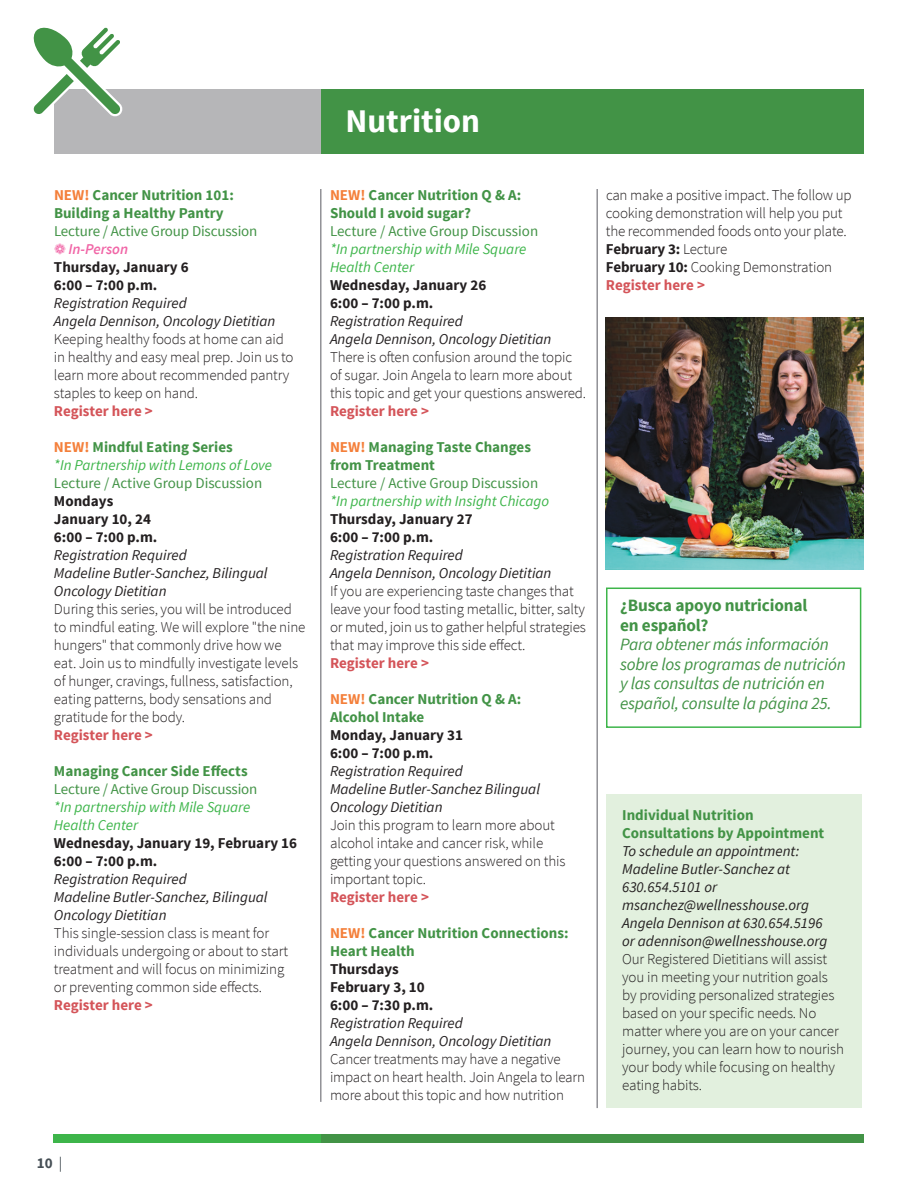
<style>
.page{position:relative;width:918px;height:1188px;background:#fff}
.page>*{position:absolute;margin:0;border:0;box-sizing:border-box;transform-origin:0 0}
.t1{font:700 33px "Source Sans Pro";color:#fff}
.t2{font:italic 17.25px/19.5px "Source Sans Pro";letter-spacing:-.01em;color:#429346}
.t3{font:700 17.25px/19.5px "Source Sans Pro";letter-spacing:-.01em;color:#429346}
.t4{font:300 15px/18px "Source Sans Pro";letter-spacing:-.01em;color:#231f20}
.t5{font:italic 15px/18px "Source Sans Pro";color:#231f20}
.t6{font:700 15px/18px "Source Sans Pro";color:#429346}
.t7{font:700 15px/18px "Source Sans Pro";color:#231f20}
.t8{font:italic 15px/18px "Source Sans Pro";color:#3db54a}
.t9{font:15px "Source Sans Pro";letter-spacing:-.005em;color:#429346}
.t10{font:700 15px "Source Sans Pro";color:#d45459}
.t11{font:italic 600 15px "Source Sans Pro";color:#f166a7}
.t12{font:700 15px "Source Sans Pro";color:#464f55}
.s1{color:#f47f3a}
.s2{font-weight:700;font-style:normal;color:#f47f3a}
.s3{font-weight:700;font-style:normal;color:#429346}
.s4{font-weight:400}
.s5{font-weight:700}
.s6{font-weight:700;color:#d45459}
</style>
<div class="page">
<div style="left:54px;top:89px;width:268px;height:64px;background:#b6b6b8"></div>
<div style="left:54px;top:1134px;width:268px;height:9px;background:#3db54a"></div>
<div style="left:321px;top:89px;width:543px;height:64px;background:#429346"></div>
<div style="left:321px;top:1134px;width:543px;height:9px;background:#429346"></div>
<div style="left:606px;top:795px;width:255px;height:313px;background:#e2f0de"></div>
<div style="left:606px;top:588px;width:255px;height:140px;border:2px solid #3db54a"></div>
<img style="left:606px;top:317px;width:258px;height:253px">
<svg style="left:33px;top:27px;width:90px;height:90px"></svg>
<hr style="left:596px;top:189px;width:2px;height:919px;background:#919196">
<hr style="left:320px;top:189px;width:2px;height:913px;background:#919196">
<p class="t6" style="left:54px;top:187px;width:181px"><span class="s1">NEW!</span> Cancer Nutrition 101:<br>Building a Healthy Pantry</p>
<p class="t9" style="left:54px;top:222px;width:205px">Lecture / Active Group Discussion</p>
<p class="t11" style="left:68px;top:240px;width:61px">In-Person</p>
<p class="t7" style="left:54px;top:259px;width:136px">Thursday, January 6<br>6:00 – 7:00 p.m.</p>
<p class="t5" style="left:54px;top:294px;width:223px">Registration Required<br>Angela Dennison, Oncology Dietitian</p>
<p class="t4" style="left:54px;top:330px;width:241px">Keeping healthy foods at home can aid in healthy and easy meal prep. Join us to learn more about recommended pantry staples to keep on hand.</p>
<p class="t10" style="left:54px;top:402px;width:100px">Register here &gt;</p>
<p class="t8" style="left:54px;top:438px;width:220px"><span class="s2">NEW!</span> <span class="s3">Mindful Eating Series<br></span>*In Partnership with Lemons of Love</p>
<p class="t9" style="left:54px;top:474px;width:210px">Lecture / Active Group Discussion</p>
<p class="t7" style="left:54px;top:493px;width:105px">Mondays<br>January 10, 24<br>6:00 – 7:00 p.m.</p>
<p class="t5" style="left:54px;top:546px;width:215px">Registration Required<br>Madeline Butler-Sanchez, Bilingual<br>Oncology Dietitian</p>
<p class="t4" style="left:54px;top:600px;width:253px">During this series, you will be introduced to mindful eating. We will explore "the nine hungers" that commonly drive how we eat. Join us to mindfully investigate levels of hunger, cravings, fullness, satisfaction, eating patterns, body sensations and gratitude for the body.</p>
<p class="t10" style="left:54px;top:726px;width:100px">Register here &gt;</p>
<p class="t6" style="left:54px;top:763px;width:195px">Managing Cancer Side Effects</p>
<p class="t9" style="left:54px;top:780px;width:205px">Lecture / Active Group Discussion</p>
<p class="t8" style="left:54px;top:798px;width:198px">*In partnership with Mile Square<br>Health Center</p>
<p class="t7" style="left:54px;top:835px;width:245px">Wednesday, January 19, February 16<br>6:00 – 7:00 p.m.</p>
<p class="t5" style="left:54px;top:870px;width:215px">Registration Required<br>Madeline Butler-Sanchez, Bilingual<br>Oncology Dietitian</p>
<p class="t4" style="left:54px;top:924px;width:236px">This single-session class is meant for individuals undergoing or about to start treatment and will focus on minimizing or preventing common side effects.</p>
<p class="t10" style="left:54px;top:996px;width:100px">Register here &gt;</p>
<p class="t12" style="left:37px;top:1154px;width:27px">10 <span class="s4">|</span></p>
<h1 class="t1" style="left:346px;top:100px;width:136px">Nutrition</h1>
<p class="t6" style="left:330px;top:187px;width:193px"><span class="s1">NEW!</span> Cancer Nutrition Q &amp; A:<br>Should I avoid sugar?</p>
<p class="t9" style="left:330px;top:222px;width:210px">Lecture / Active Group Discussion</p>
<p class="t8" style="left:330px;top:240px;width:198px">*In partnership with Mile Square<br>Health Center</p>
<p class="t7" style="left:330px;top:277px;width:158px">Wednesday, January 26<br>6:00 – 7:00 p.m.</p>
<p class="t5" style="left:330px;top:312px;width:223px">Registration Required<br>Angela Dennison, Oncology Dietitian</p>
<p class="t4" style="left:330px;top:348px;width:258px">There is often confusion around the topic of sugar. Join Angela to learn more about this topic and get your questions answered.</p>
<p class="t10" style="left:330px;top:402px;width:100px">Register here &gt;</p>
<p class="t6" style="left:330px;top:439px;width:203px"><span class="s1">NEW!</span> Managing Taste Changes from Treatment</p>
<p class="t9" style="left:330px;top:474px;width:210px">Lecture / Active Group Discussion</p>
<p class="t8" style="left:330px;top:492px;width:221px">*In partnership with Insight Chicago</p>
<p class="t7" style="left:330px;top:511px;width:144px">Thursday, January 27<br>6:00 – 7:00 p.m.</p>
<p class="t5" style="left:330px;top:546px;width:223px">Registration Required<br>Angela Dennison, Oncology Dietitian</p>
<p class="t4" style="left:330px;top:582px;width:257px">If you are experiencing taste changes that leave your food tasting metallic, bitter, salty or muted, join us to gather helpful strategies that may improve this side effect.</p>
<p class="t10" style="left:330px;top:654px;width:100px">Register here &gt;</p>
<p class="t6" style="left:330px;top:691px;width:193px"><span class="s1">NEW!</span> Cancer Nutrition Q &amp; A:<br>Alcohol Intake</p>
<p class="t7" style="left:330px;top:727px;width:135px">Monday, January 31<br>6:00 – 7:00 p.m.</p>
<p class="t5" style="left:330px;top:762px;width:212px">Registration Required<br>Madeline Butler-Sanchez Bilingual<br>Oncology Dietitian</p>
<p class="t4" style="left:330px;top:816px;width:237px">Join this program to learn more about alcohol intake and cancer risk, while getting your questions answered on this important topic.</p>
<p class="t10" style="left:330px;top:888px;width:100px">Register here &gt;</p>
<p class="t6" style="left:330px;top:925px;width:240px"><span class="s1">NEW!</span> Cancer Nutrition Connections:<br>Heart Health</p>
<p class="t7" style="left:330px;top:961px;width:105px">Thursdays<br>February 3, 10<br>6:00 – 7:30 p.m.</p>
<p class="t5" style="left:330px;top:1014px;width:223px">Registration Required<br>Angela Dennison, Oncology Dietitian</p>
<p class="t4" style="left:330px;top:1050px;width:257px">Cancer treatments may have a negative impact on heart health. Join Angela to learn more about this topic and how nutrition</p>
<p class="t4" style="left:606px;top:186px;width:247px">can make a positive impact. The follow up cooking demonstration will help you put the recommended foods onto your plate.<br><span class="s5">February 3:</span> Lecture<br><span class="s5">February 10:</span> Cooking Demonstration<br><span class="s6">Register here &gt;</span></p>
<p class="t3" style="left:620px;top:596px;width:189px">¿Busca apoyo nutricional en español?</p>
<p class="t2" style="left:620px;top:635px;width:227px">Para obtener más información sobre los programas de nutrición y las consultas de nutrición en español, consulte la página 25.</p>
<p class="t6" style="left:622px;top:806px;width:204px">Individual Nutrition<br>Consultations by Appointment</p>
<p class="t5" style="left:622px;top:842px;width:207px">To schedule an appointment:<br>Madeline Butler-Sanchez at<br>630.654.5101 or msanchez@wellnesshouse.org<br>Angela Dennison at 630.654.5196 or adennison@wellnesshouse.org</p>
<p class="t4" style="left:622px;top:950px;width:223px">Our Registered Dietitians will assist you in meeting your nutrition goals by providing personalized strategies based on your specific needs. No matter where you are on your cancer journey, you can learn how to nourish your body while focusing on healthy eating habits.</p>
</div>
